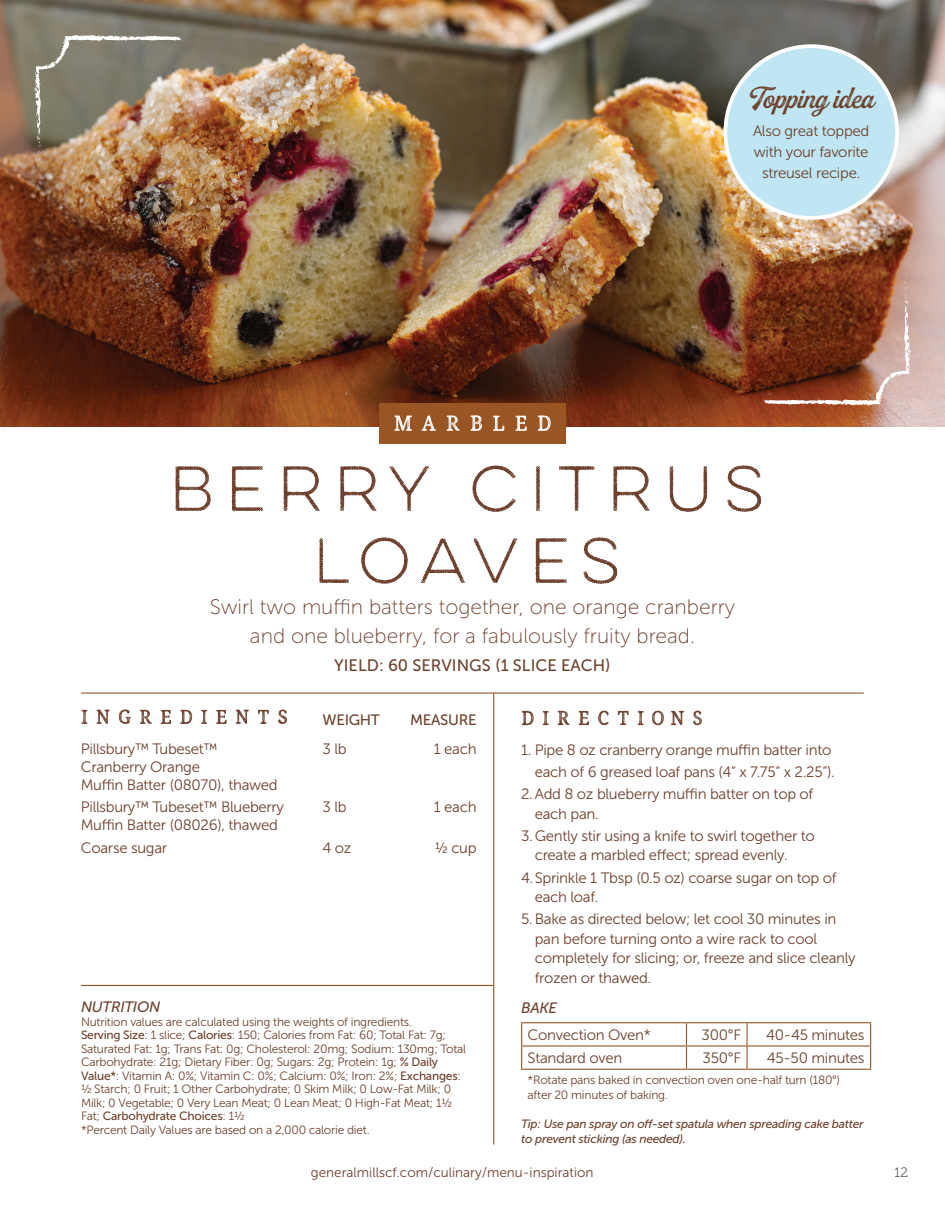
<style>
.page{position:relative;width:945px;height:1215px;background:#fff}
.page>*{position:absolute;margin:0;border:0;box-sizing:border-box;transform-origin:0 0}
.t1{font:57px/72px "Lulo One";color:#6d412d;text-align:center}
.t2{font:57px "Endurest Distant";color:#fff}
.t3{font:52.5px "Endurest Distant";letter-spacing:-.02em;color:#6d412d}
.t4{font:31.5px "Buinton Rough Two";letter-spacing:-.02em;color:#6d412d}
.t5{font:21px/28.5px "Museo Sans 100";color:#6d412d;text-align:center}
.t6{font:16.5px "Museo Sans 500";color:#6d412d}
.t7{font:15px/19.5px "Museo Sans 300";letter-spacing:-.02em;color:#6d412d}
.t8{font:15px "Museo Sans 500";letter-spacing:-.02em;color:#6d412d}
.t9{font:italic 15px "Museo Sans 500";letter-spacing:-.02em;color:#6d412d}
.t10{font:13.5px "Museo Sans 300";color:#6d412d}
.t11{font:13.5px "Museo Slab 100";color:#231f20}
.t12{font:12px/13.5px "Museo Sans 300";letter-spacing:-.02em;color:#6d412d}
.t13{font:italic 12px/15px "Museo Sans 500";letter-spacing:-.02em;color:#6d412d}
.t14{font:12px "Museo Sans 500";letter-spacing:-.02em;color:#6d412d}
.s1{font-family:"Museo Sans 500"}
.s2{font-family:"Museo Sans 300"}
</style>
<div class="page">
<img style="left:0;top:0;width:945px;height:427px">
<div style="left:379px;top:404px;width:187px;height:40px;background:#995524"></div>
<hr style="left:81px;top:692px;width:783px;height:2px;background:#995524">
<svg style="left:763px;top:271px;width:148px;height:135px;background:#874b34"></svg>
<img style="left:35px;top:34px;width:148px;height:135px">
<hr style="left:521px;top:1022px;width:165px;height:1px;background:#995524">
<hr style="left:686px;top:1022px;width:61px;height:1px;background:#995524">
<hr style="left:747px;top:1022px;width:124px;height:1px;background:#995524">
<hr style="left:746px;top:1023px;width:2px;height:22px;background:#995524">
<hr style="left:521px;top:1045px;width:165px;height:2px;background:#995524">
<svg style="left:521px;top:1023px;width:1px;height:46px"></svg>
<hr style="left:686px;top:1045px;width:61px;height:2px;background:#995524">
<svg style="left:686px;top:1023px;width:1px;height:46px"></svg>
<hr style="left:747px;top:1045px;width:124px;height:2px;background:#995524">
<hr style="left:746px;top:1047px;width:2px;height:22px;background:#995524">
<svg style="left:870px;top:1023px;width:1px;height:46px"></svg>
<hr style="left:521px;top:1069px;width:165px;height:1px;background:#995524">
<hr style="left:686px;top:1069px;width:61px;height:1px;background:#995524">
<hr style="left:747px;top:1069px;width:124px;height:1px;background:#995524">
<hr style="left:493px;top:693px;width:1px;height:452px;background:#995524">
<hr style="left:81px;top:985px;width:412px;height:1px;background:#995524">
<div style="left:725px;top:46px;width:172px;height:172px;background:#bfe6f2;border-radius:50%"></div>
<div style="left:724px;top:44px;width:175px;height:176px;border:4px solid #fff;border-radius:50%"></div>
<h3 class="t4" style="left:749px;top:81px;width:126px">Topping idea</h3>
<p class="t7" style="left:753px;top:120px;width:118px;line-height:21px;text-align:center">Also great topped with your favorite streusel recipe.</p>
<h1 class="t2" style="left:389px;top:399px;width:169px">Marbled</h1>
<h1 class="t1" style="left:169px;top:453px;width:608px">BERRY CITRUS<br>LOAVES</h1>
<h3 class="t5" style="left:210px;top:593px;width:527px">Swirl two muffin batters together, one orange cranberry and one blueberry, for a fabulously fruity bread.</h3>
<p class="t6" style="left:334px;top:657px;width:278px">YIELD: 60 SERVINGS (1 SLICE EACH)</p>
<h2 class="t3" style="left:76px;top:695px;width:217px">Ingredients</h2>
<p class="t8" style="left:322px;top:712px;width:59px">WEIGHT</p>
<p class="t8" style="left:410px;top:712px;width:68px">MEASURE</p>
<p class="t7" style="left:81px;top:739px;width:138px">Pillsbury™ Tubeset™</p>
<p class="t7" style="left:322px;top:739px;width:26px">3 lb</p>
<p class="t7" style="left:434px;top:739px;width:44px">1 each</p>
<p class="t7" style="left:81px;top:758px;width:198px;line-height:18px">Cranberry Orange<br>Muffin Batter (08070), thawed</p>
<p class="t7" style="left:81px;top:798px;width:205px">Pillsbury™ Tubeset™ Blueberry</p>
<p class="t7" style="left:322px;top:798px;width:26px">3 lb</p>
<p class="t7" style="left:434px;top:798px;width:44px">1 each</p>
<p class="t7" style="left:81px;top:814px;width:199px;line-height:22.5px">Muffin Batter (08026), thawed<br>Coarse sugar</p>
<p class="t7" style="left:322px;top:838px;width:30px">4 oz</p>
<p class="t7" style="left:435px;top:838px;width:43px">1/2 cup</p>
<p class="t9" style="left:81px;top:999px;width:81px">NUTRITION</p>
<p class="t12" style="left:81px;top:1015px;width:387px">Nutrition values are calculated using the weights of ingredients.<br><span class="s1">Serving Size</span>: 1 slice; <span class="s1">Calories</span>: 150; Calories from Fat: 60; Total Fat: 7g; Saturated Fat: 1g; Trans Fat: 0g; Cholesterol: 20mg; Sodium: 130mg; Total Carbohydrate: 21g; Dietary Fiber: 0g; Sugars: 2g; Protein: 1g; <span class="s1">% Daily Value*</span>: Vitamin A: 0%; Vitamin C: 0%; Calcium: 0%; Iron: 2%; <span class="s1">Exchanges</span>:<br>1/2 Starch; 0 Fruit; 1 Other Carbohydrate; 0 Skim Milk; 0 Low-Fat Milk; 0<br>Milk; 0 Vegetable; 0 Very Lean Meat; 0 Lean Meat; 0 High-Fat Meat; 1 1/2</p>
<p class="t14" style="left:81px;top:1110px;width:165px"><span class="s2">Fat;</span> Carbohydrate Choices<span class="s2">: 1 1/2</span></p>
<p class="t12" style="left:81px;top:1123px;width:290px">*Percent Daily Values are based on a 2,000 calorie diet.</p>
<h2 class="t3" style="left:517px;top:696px;width:192px">DIRECTIONS</h2>
<p class="t7" style="left:521px;top:740px;width:312px">1. Pipe 8 oz cranberry orange muffin batter into</p>
<p class="t7" style="left:535px;top:762px;width:302px">each of 6 greased loaf pans (4” x 7.75” x 2.25”).</p>
<p class="t7" style="left:521px;top:784px;width:294px">2.Add 8 oz blueberry muffin batter on top of</p>
<p class="t7" style="left:535px;top:804px;width:66px">each pan.</p>
<p class="t7" style="left:535px;top:826px;width:282px;text-indent:-14px">3. Gently stir using a knife to swirl together to create a marbled effect; spread evenly.</p>
<p class="t7" style="left:535px;top:868px;width:303px;text-indent:-14px">4.Sprinkle 1 Tbsp (0.5 oz) coarse sugar on top of each loaf.</p>
<p class="t7" style="left:535px;top:909px;width:322px;text-indent:-14px">5. Bake as directed below; let cool 30 minutes in pan before turning onto a wire rack to cool completely for slicing; or, freeze and slice cleanly frozen or thawed.</p>
<p class="t9" style="left:521px;top:1000px;width:37px">BAKE</p>
<p class="t7" style="left:528px;top:1025px;width:125px">Convection Oven*</p>
<p class="t7" style="left:702px;top:1025px;width:41px">300°F</p>
<p class="t7" style="left:766px;top:1025px;width:100px">40-45 minutes</p>
<p class="t7" style="left:528px;top:1048px;width:96px">Standard oven</p>
<p class="t7" style="left:703px;top:1048px;width:40px">350°F</p>
<p class="t7" style="left:767px;top:1048px;width:99px">45-50 minutes</p>
<p class="t12" style="left:528px;top:1073px;width:314px;line-height:15px">*Rotate pans baked in convection oven one-half turn (180°) after 20 minutes of baking.</p>
<p class="t13" style="left:521px;top:1116px;width:344px">Tip: Use pan spray on off-set spatula when spreading cake batter to prevent sticking (as needed).</p>
<p class="t10" style="left:311px;top:1165px;width:284px">generalmillscf.com/culinary/menu-inspiration</p>
<p class="t11" style="left:895px;top:1165px;width:15px">12</p>
</div>
